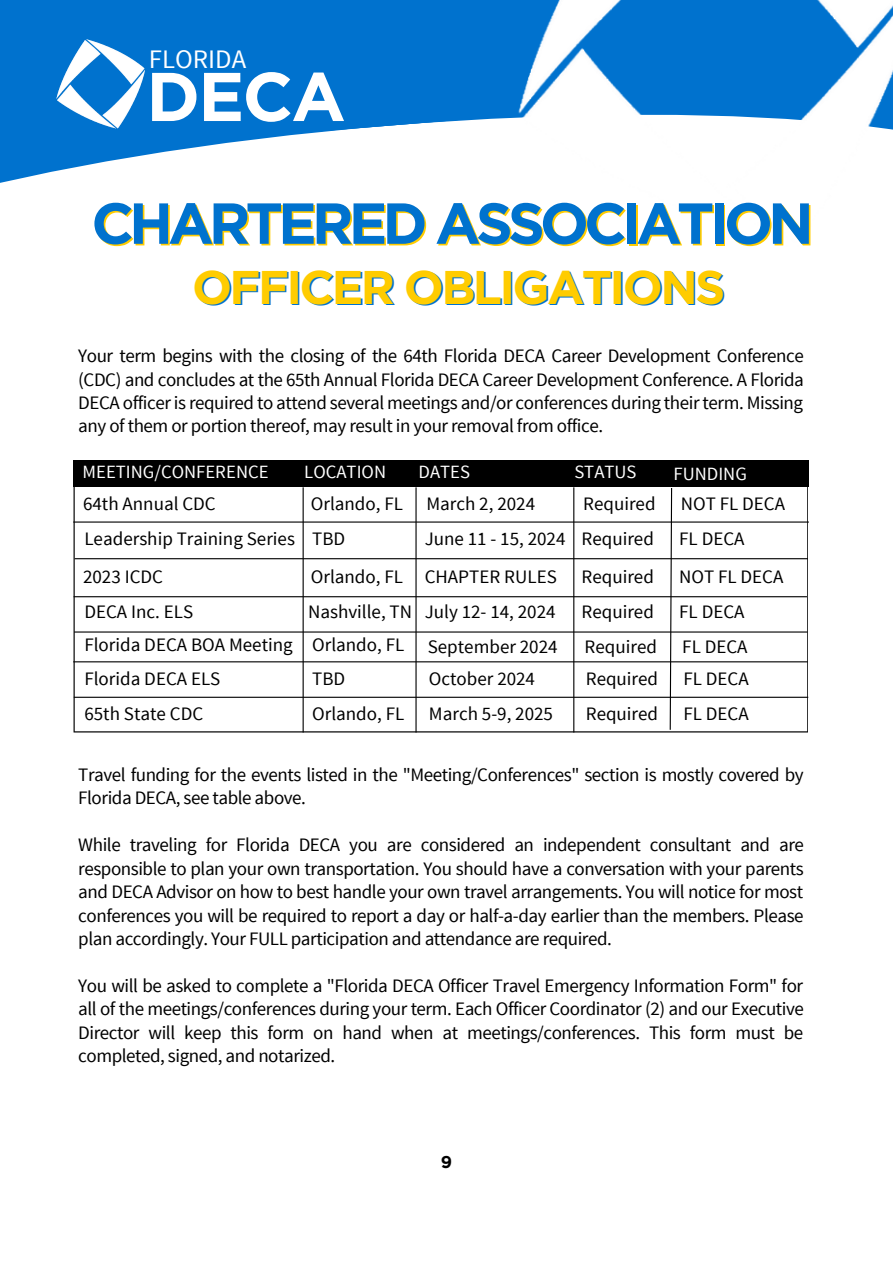
<style>
.page{position:relative;width:893px;height:1264px;background:#fff}
.page>*{position:absolute;margin:0;border:0;box-sizing:border-box;transform-origin:0 0}
.t1{font:700 68.7px "Gotham";color:#fff}
.t2{font:700 57.75px "Gotham";letter-spacing:-.085em;color:#0072ce}
.t3{font:700 47.25px "Gotham";letter-spacing:-.055em;color:#fc0}
.t4{font:26.7px "Source Sans Pro";color:#fff}
.t5{font:19.05px/23.4px "Source Sans Pro";color:#000;text-align:justify}
.t6{font:19.05px/23.4px "Source Sans Pro";letter-spacing:-.025em;color:#000}
.t7{font:18.75px "Source Sans Pro";color:#fff}
.t8{font:700 17.1px "Gotham";color:#000}
</style>
<div class="page">
<div style="left:0;top:0;width:892px;height:219px;background:#0072ce"></div>
<svg style="left:0;top:118px;width:504px;height:101px;fill:#fff"></svg>
<img style="left:54px;top:39px;width:94px;height:92px">
<img style="left:504px;top:0;width:388px;height:219px">
<svg style="left:73px;top:487px;width:735px;height:245px"></svg>
<hr style="left:302px;top:487px;width:2px;height:245px;background:#000">
<div style="left:73px;top:460px;width:735px;height:27px;background:#000"></div>
<hr style="left:415px;top:487px;width:1px;height:245px;background:#000">
<hr style="left:573px;top:487px;width:1px;height:245px;background:#000">
<hr style="left:73px;top:521px;width:735px;height:1px;background:#000">
<svg style="left:669px;top:487px;width:3px;height:244px"></svg>
<hr style="left:75px;top:558px;width:732px;height:1px;background:#000">
<hr style="left:74px;top:596px;width:732px;height:1px;background:#000">
<hr style="left:73px;top:661px;width:734px;height:1px;background:#000">
<p class="t4" style="left:149px;top:41px;width:99px">FLORIDA</p>
<p class="t1" style="left:146px;top:66px;width:201px">DECA</p>
<p class="t2" style="left:91px;top:197px;width:723px">CHARTERED ASSOCIATION</p>
<p class="t3" style="left:192px;top:266px;width:534px">OFFICER OBLIGATIONS</p>
<p class="t5" style="left:78px;top:344px;width:727px">Your term begins with the closing of the 64th Florida DECA Career Development Conference (CDC) and concludes at the 65th Annual Florida DECA Career Development Conference. A Florida DECA officer is required to attend several meetings and/or conferences during their term. Missing any of them or portion thereof, may result in your removal from office.</p>
<p class="t7" style="left:83px;top:460px;width:187px">MEETING/CONFERENCE</p>
<p class="t7" style="left:304px;top:460px;width:83px">LOCATION</p>
<p class="t7" style="left:418px;top:460px;width:53px">DATES</p>
<p class="t7" style="left:574px;top:460px;width:64px">STATUS</p>
<p class="t7" style="left:673px;top:461px;width:75px">FUNDING</p>
<p class="t5" style="left:83px;top:491px;width:134px">64th Annual CDC</p>
<p class="t5" style="left:84px;top:526px;width:212px">Leadership Training Series</p>
<p class="t5" style="left:83px;top:565px;width:81px">2023 ICDC</p>
<p class="t5" style="left:84px;top:599px;width:110px">DECA Inc. ELS</p>
<p class="t5" style="left:84px;top:633px;width:210px">Florida DECA BOA Meeting</p>
<p class="t5" style="left:84px;top:666px;width:137px">Florida DECA ELS</p>
<p class="t5" style="left:84px;top:701px;width:120px">65th State CDC</p>
<p class="t5" style="left:311px;top:491px;width:94px">Orlando, FL</p>
<p class="t5" style="left:312px;top:526px;width:35px">TBD</p>
<p class="t5" style="left:311px;top:565px;width:94px">Orlando, FL</p>
<p class="t5" style="left:308px;top:599px;width:105px">Nashville, TN</p>
<p class="t5" style="left:312px;top:633px;width:94px">Orlando, FL</p>
<p class="t5" style="left:312px;top:666px;width:35px">TBD</p>
<p class="t5" style="left:312px;top:701px;width:94px">Orlando, FL</p>
<p class="t5" style="left:426px;top:491px;width:110px">March 2, 2024</p>
<p class="t5" style="left:424px;top:526px;width:142px">June 11 - 15, 2024</p>
<p class="t5" style="left:424px;top:565px;width:134px">CHAPTER RULES</p>
<p class="t5" style="left:424px;top:600px;width:132px">July 12- 14, 2024</p>
<p class="t5" style="left:427px;top:634px;width:131px">September 2024</p>
<p class="t5" style="left:429px;top:666px;width:108px">October 2024</p>
<p class="t5" style="left:429px;top:701px;width:126px">March 5-9, 2025</p>
<p class="t5" style="left:583px;top:491px;width:74px">Required</p>
<p class="t5" style="left:581px;top:526px;width:74px">Required</p>
<p class="t5" style="left:581px;top:565px;width:74px">Required</p>
<p class="t5" style="left:581px;top:600px;width:74px">Required</p>
<p class="t5" style="left:584px;top:634px;width:74px">Required</p>
<p class="t5" style="left:585px;top:666px;width:74px">Required</p>
<p class="t5" style="left:585px;top:701px;width:74px">Required</p>
<p class="t5" style="left:680px;top:491px;width:106px">NOT FL DECA</p>
<p class="t5" style="left:679px;top:526px;width:67px">FL DECA</p>
<p class="t5" style="left:679px;top:565px;width:106px">NOT FL DECA</p>
<p class="t5" style="left:679px;top:600px;width:67px">FL DECA</p>
<p class="t5" style="left:682px;top:634px;width:67px">FL DECA</p>
<p class="t5" style="left:683px;top:666px;width:67px">FL DECA</p>
<p class="t5" style="left:683px;top:701px;width:67px">FL DECA</p>
<p class="t6" style="left:78px;top:762px;width:726px">Travel funding for the events listed in the "Meeting/Conferences" section is mostly covered by<br>Florida DECA, see table above.</p>
<p class="t5" style="left:78px;top:832px;width:727px">While traveling for Florida DECA you are considered an independent consultant and are responsible to plan your own transportation. You should have a conversation with your parents and DECA Advisor on how to best handle your own travel arrangements. You will notice for most conferences you will be required to report a day or half-a-day earlier than the members. Please plan accordingly. Your FULL participation and attendance are required.</p>
<p class="t5" style="left:78px;top:973px;width:727px">You will be asked to complete a "Florida DECA Officer Travel Emergency Information Form" for all of the meetings/conferences during your term. Each Officer Coordinator (2) and our Executive Director will keep this form on hand when at meetings/conferences. This form must be completed, signed, and notarized.</p>
<p class="t8" style="left:440px;top:1154px;width:13px">9</p>
</div>
